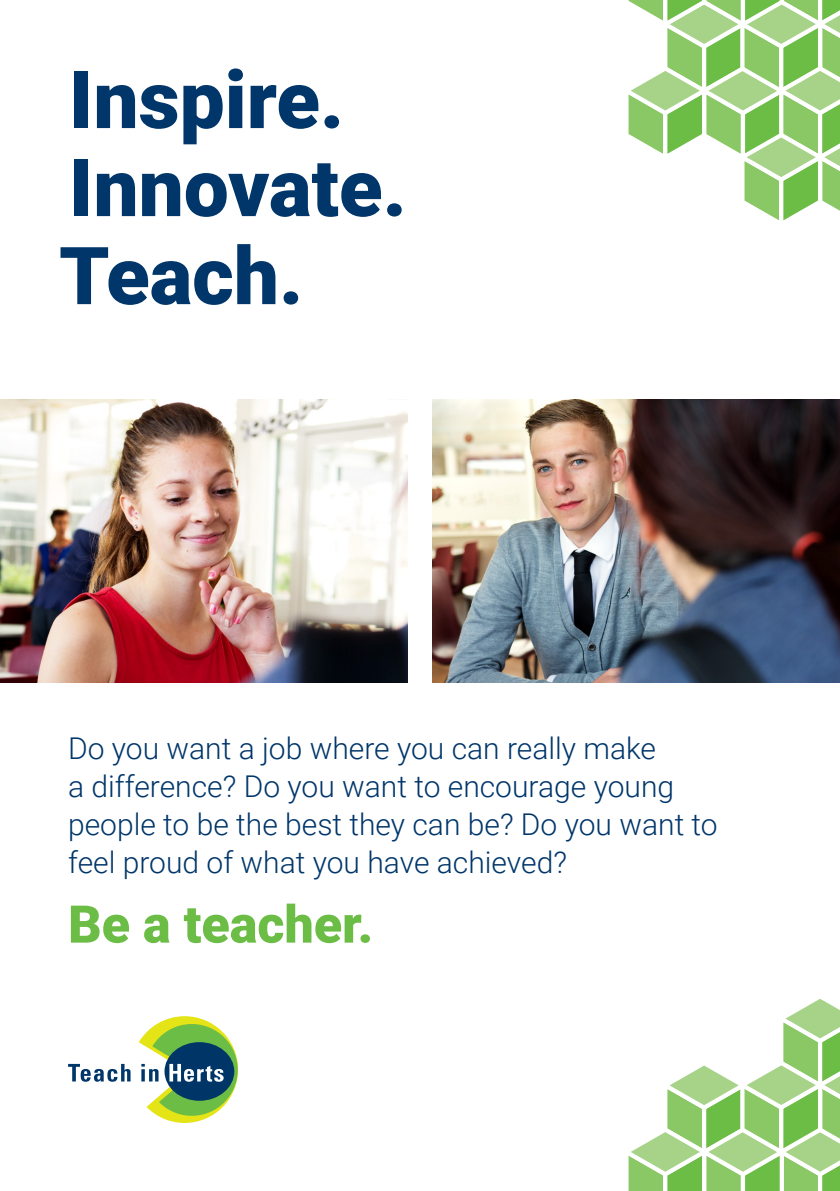
<style>
.page{position:relative;width:840px;height:1191px;background:#fff}
.page>*{position:absolute;margin:0;border:0;box-sizing:border-box;transform-origin:0 0}
.t1{font:900 80px/88px "Roboto";color:#00366a}
.t2{font:900 52px "Roboto";color:#6cbd45}
.t3{font:300 30px/38px "Roboto";color:#00366a}
</style>
<div class="page">
<img style="left:0;top:400px;width:408px;height:283px">
<svg style="left:628px;top:0;width:211px;height:221px"></svg>
<svg style="left:628px;top:999px;width:211px;height:192px"></svg>
<svg style="left:68px;top:1064px;width:62px;height:17px"></svg>
<svg style="left:139px;top:1016px;width:99px;height:107px"></svg>
<img style="left:432px;top:400px;width:407px;height:283px">
<h1 class="t1" style="left:59px;top:57px;width:349px">Inspire.<br>Innovate.<br>Teach.</h1>
<p class="t3" style="left:68px;top:729px;width:650px">Do you want a job where you can really make<br>a difference? Do you want to encourage young people to be the best they can be? Do you want to feel proud of what you have achieved?</p>
<h2 class="t2" style="left:68px;top:894px;width:306px">Be a teacher.</h2>
</div>
